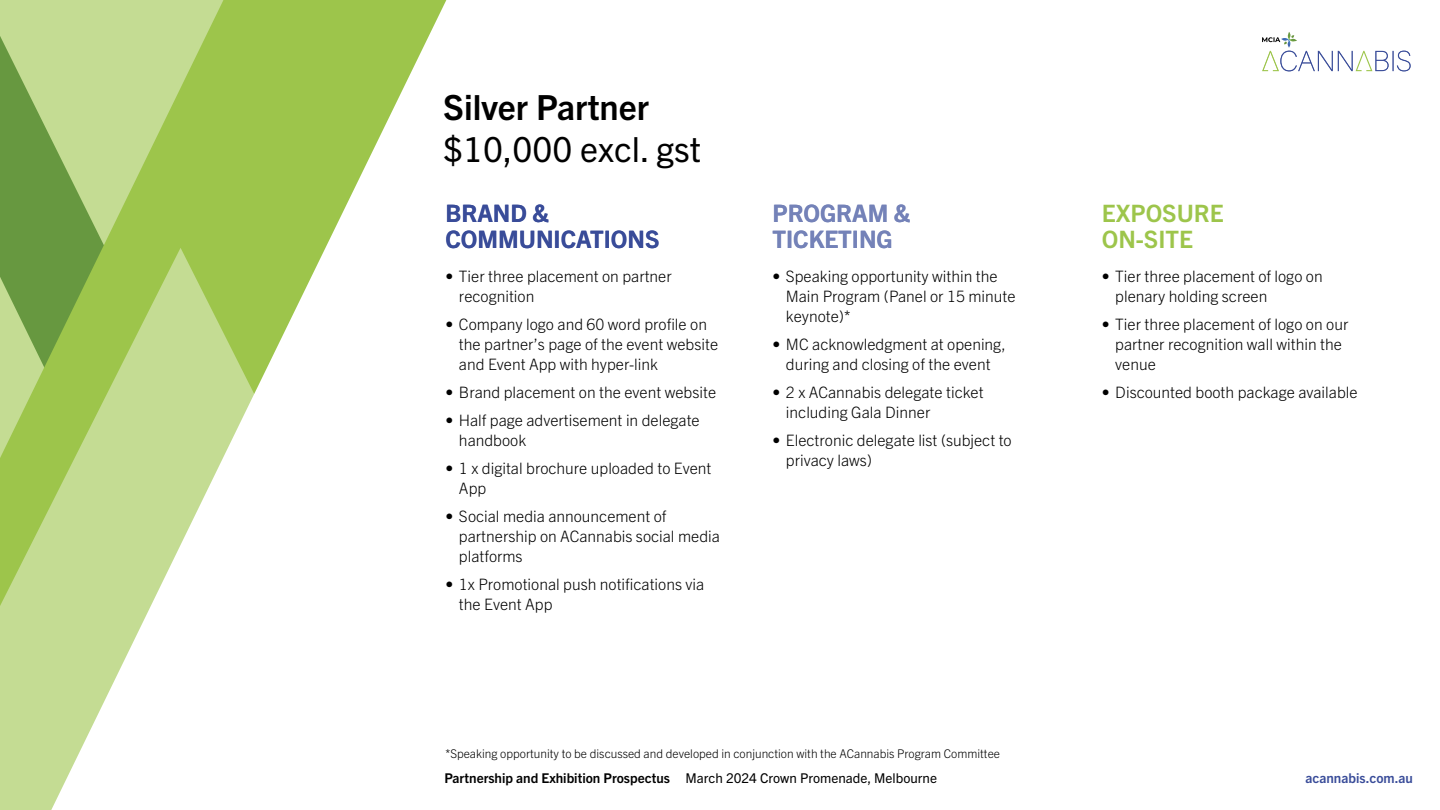
<style>
.page{position:relative;width:1440px;height:810px;background:#fff}
.page>*{position:absolute;margin:0;border:0;box-sizing:border-box;transform-origin:0 0}
.t1{font:34.65px "Trade Gothic Next LT Pro";color:#000}
.t2{font:700 34.65px "Trade Gothic Next LT Pro";color:#000}
.t3{font:700 24px/25.5px "Trade Gothic Next LT Pro";color:#394c99}
.t4{font:700 24px/25.5px "Trade Gothic Next LT Pro";color:#7482b8}
.t5{font:700 24px/25.5px "Trade Gothic Next LT Pro";color:#9dc54b}
.t6{font:300 15.75px/20.2px "Trade Gothic Next LT Pro";color:#000}
.t7{font:700 13.5px "Trade Gothic Next LT Pro";color:#000}
.t8{font:700 13.5px "Trade Gothic Next LT Pro";color:#394c99}
.t9{font:300 12px "Trade Gothic Next LT Pro";color:#000}
.s1{font-weight:400}
</style>
<div class="page">
<svg style="left:0;top:0;width:51px;height:248px;background:#86af5c"></svg>
<svg style="left:0;top:248px;width:51px;height:562px;background:#accc74"></svg>
<svg style="left:51px;top:0;width:396px;height:810px"></svg>
<svg style="left:1262px;top:32px;width:149px;height:39px"></svg>
<h1 class="t2" style="left:443px;top:83px;width:207px">Silver Partner</h1>
<h1 class="t1" style="left:443px;top:125px;width:259px">$10,000 excl. gst</h1>
<h2 class="t3" style="left:445px;top:199px;width:216px">BRAND &amp;<br>COMMUNICATIONS</h2>
<p class="t6" style="left:459px;top:265px;width:214px;text-indent:-13px">• Tier three placement on partner recognition</p>
<p class="t6" style="left:459px;top:313px;width:261px;text-indent:-13px">• Company logo and 60 word profile on the partner’s page of the event website and Event App with hyper-link</p>
<p class="t6" style="left:446px;top:381px;width:272px">• Brand placement on the event website</p>
<p class="t6" style="left:459px;top:409px;width:242px;text-indent:-13px">• Half page advertisement in delegate handbook</p>
<p class="t6" style="left:459px;top:457px;width:254px;text-indent:-13px">• 1 x digital brochure uploaded to Event<br>App</p>
<p class="t6" style="left:459px;top:505px;width:262px;text-indent:-13px">• Social media announcement of partnership on ACannabis social media platforms</p>
<p class="t6" style="left:459px;top:573px;width:247px;text-indent:-13px">• 1x Promotional push notifications via the Event App</p>
<h2 class="t4" style="left:772px;top:199px;width:139px">PROGRAM &amp;<br>TICKETING</h2>
<p class="t6" style="left:786px;top:265px;width:231px;text-indent:-13px">• Speaking opportunity within the<br>Main Program (Panel or 15 minute keynote)*</p>
<p class="t6" style="left:773px;top:333px;width:235px;text-align:center">• MC acknowledgment at opening, during and closing of the event</p>
<p class="t6" style="left:786px;top:381px;width:199px;text-indent:-13px">• 2 x ACannabis delegate ticket including Gala Dinner</p>
<p class="t6" style="left:786px;top:429px;width:227px;text-indent:-13px">• Electronic delegate list (subject to privacy laws)</p>
<p class="t9" style="left:446px;top:745px;width:556px">*Speaking opportunity to be discussed and developed in conjunction with the ACannabis Program Committee</p>
<h2 class="t5" style="left:1102px;top:199px;width:123px">EXPOSURE<br>ON-SITE</h2>
<p class="t6" style="left:1115px;top:265px;width:209px;text-indent:-13px">• Tier three placement of logo on plenary holding screen</p>
<p class="t6" style="left:1115px;top:313px;width:235px;text-indent:-13px">• Tier three placement of logo on our partner recognition wall within the venue</p>
<p class="t6" style="left:1102px;top:381px;width:257px">• Discounted booth package available</p>
<p class="t7" style="left:444px;top:769px;width:494px">Partnership and Exhibition Prospectus <span class="s1">March 2024 Crown Promenade, Melbourne</span></p>
<p class="t8" style="left:1306px;top:769px;width:109px">acannabis.com.au</p>
</div>
